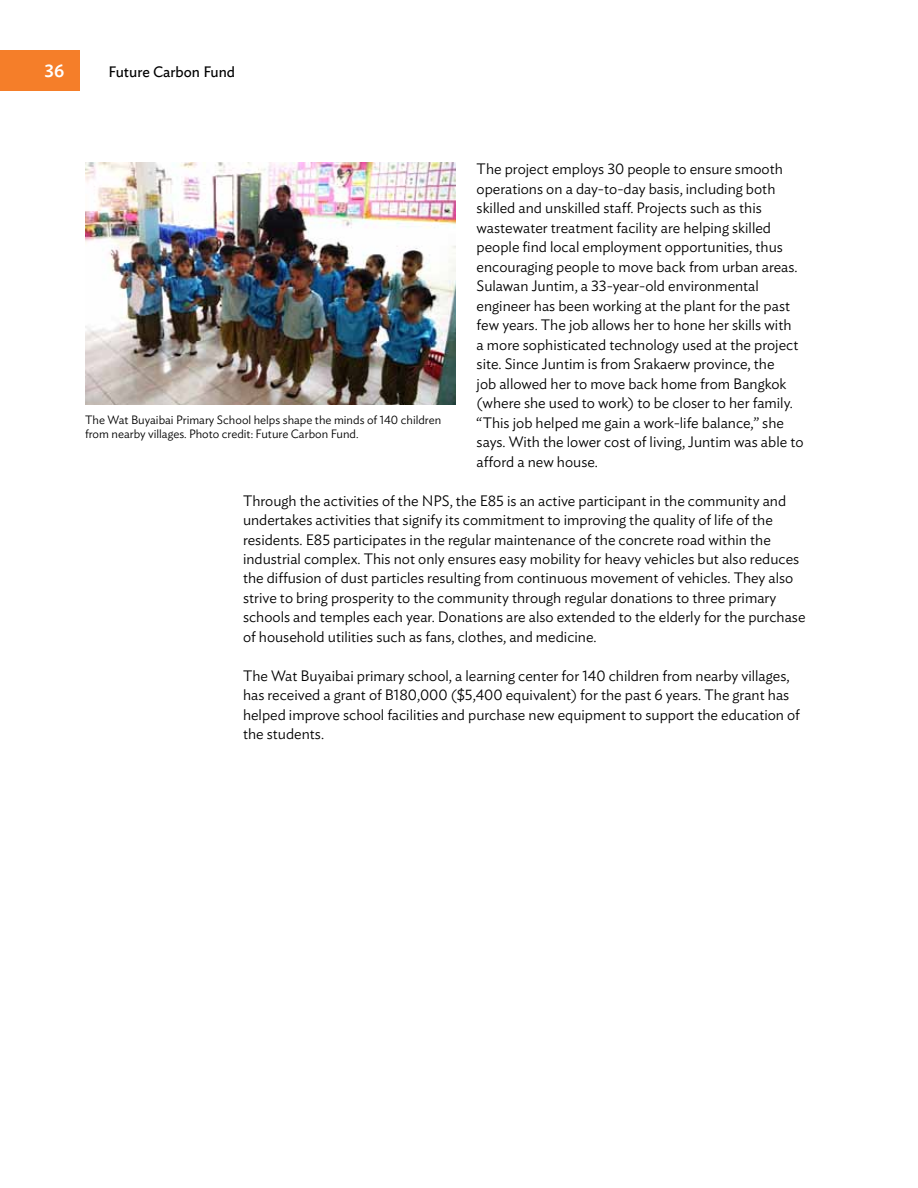
<style>
.page{position:relative;width:918px;height:1188px;background:#fff}
.page>*{position:absolute;margin:0;border:0;box-sizing:border-box;transform-origin:0 0}
.t1{font:500 18px "Ideal Sans";color:#fff}
.t2{font:300 15px/19.5px "Ideal Sans";color:#000}
.t3{font:15px "Ideal Sans";color:#000}
.t4{font:300 12px/14.4px "Ideal Sans";color:#000}
</style>
<div class="page">
<div style="left:0;top:51px;width:80px;height:40px;background:#f57e29"></div>
<img style="left:85px;top:162px;width:370px;height:243px">
<p class="t1" style="left:44px;top:57px;width:21px">36</p>
<p class="t3" style="left:109px;top:61px;width:128px">Future Carbon Fund</p>
<p class="t2" style="left:477px;top:158px;width:328px">The project employs 30 people to ensure smooth operations on a day-to-day basis, including both skilled and unskilled staff. Projects such as this wastewater treatment facility are helping skilled people find local employment opportunities, thus encouraging people to move back from urban areas.<br>Sulawan Juntim, a 33-year-old environmental engineer has been working at the plant for the past few years. The job allows her to hone her skills with<br>a more sophisticated technology used at the project site. Since Juntim is from Srakaerw province, the<br>job allowed her to move back home from Bangkok (where she used to work) to be closer to her family. “This job helped me gain a work-life balance,” she says. With the lower cost of living, Juntim was able to afford a new house.</p>
<p class="t2" style="left:243px;top:489px;width:564px">Through the activities of the NPS, the E85 is an active participant in the community and undertakes activities that signify its commitment to improving the quality of life of the residents. E85 participates in the regular maintenance of the concrete road within the industrial complex. This not only ensures easy mobility for heavy vehicles but also reduces the diffusion of dust particles resulting from continuous movement of vehicles. They also strive to bring prosperity to the community through regular donations to three primary schools and temples each year. Donations are also extended to the elderly for the purchase of household utilities such as fans, clothes, and medicine.</p>
<p class="t2" style="left:243px;top:665px;width:558px">The Wat Buyaibai primary school, a learning center for 140 children from nearby villages, has received a grant of B180,000 ($5,400 equivalent) for the past 6 years. The grant has helped improve school facilities and purchase new equipment to support the education of the students.</p>
<p class="t4" style="left:85px;top:412px;width:358px">The Wat Buyaibai Primary School helps shape the minds of 140 children from nearby villages. Photo credit: Future Carbon Fund.</p>
</div>
